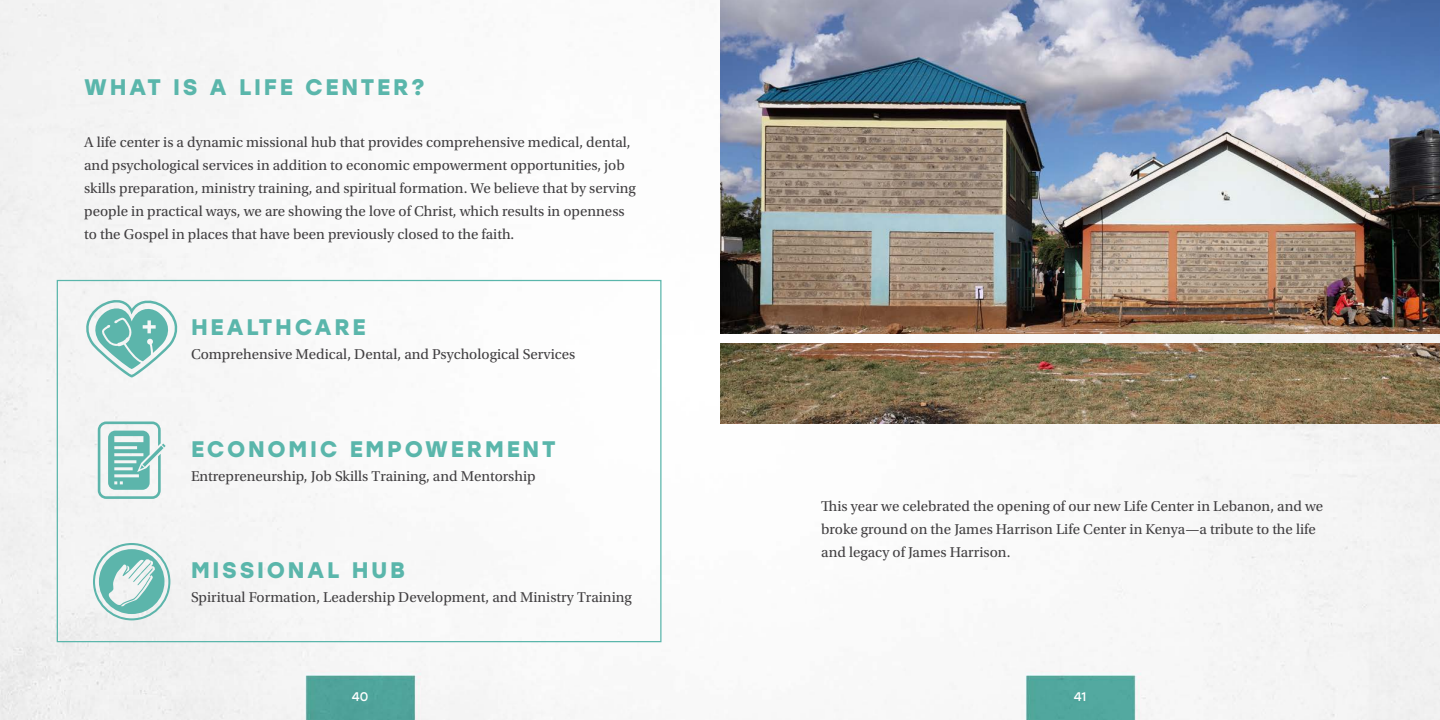
<style>
.page{position:relative;width:1440px;height:720px;background:#fff}
.page>*{position:absolute;margin:0;border:0;box-sizing:border-box;transform-origin:0 0}
.t1{font:700 22.5px "Stolzl";letter-spacing:.12em;color:#5ab6ab}
.t2{font:15px/23px "Utopia Std";color:#413f41}
.t3{font:12.5px "Stolzl";color:#fff}
</style>
<div class="page">
<img style="left:0;top:0;width:1440px;height:720px">
<svg style="left:85px;top:299px;width:93px;height:78px"></svg>
<svg style="left:98px;top:422px;width:68px;height:77px"></svg>
<svg style="left:93px;top:543px;width:77px;height:77px"></svg>
<img style="left:720px;top:0;width:720px;height:333px">
<img style="left:720px;top:344px;width:720px;height:79px">
<h1 class="t1" style="left:84px;top:70px;width:342px">WHAT IS A LIFE CENTER?</h1>
<p class="t2" style="left:84px;top:131px;width:553px">A life center is a dynamic missional hub that provides comprehensive medical, dental, and psychological services in addition to economic empowerment opportunities, job skills preparation, ministry training, and spiritual formation. We believe that by serving people in practical ways, we are showing the love of Christ, which results in openness to the Gospel in places that have been previously closed to the faith.</p>
<h1 class="t1" style="left:191px;top:311px;width:176px">HEALTHCARE</h1>
<p class="t2" style="left:191px;top:343px;width:386px">Comprehensive Medical, Dental, and Psychological Services</p>
<h1 class="t1" style="left:191px;top:433px;width:366px">ECONOMIC EMPOWERMENT</h1>
<p class="t2" style="left:191px;top:465px;width:346px">Entrepreneurship, Job Skills Training, and Mentorship</p>
<h1 class="t1" style="left:191px;top:554px;width:216px">MISSIONAL HUB</h1>
<p class="t2" style="left:191px;top:586px;width:442px">Spiritual Formation, Leadership Development, and Ministry Training</p>
<p class="t2" style="left:821px;top:495px;width:504px">This year we celebrated the opening of our new Life Center in Lebanon, and we broke ground on the James Harrison Life Center in Kenya—a tribute to the life and legacy of James Harrison.</p>
<p class="t3" style="left:352px;top:688px;width:18px">40</p>
<p class="t3" style="left:1074px;top:688px;width:14px">41</p>
</div>
